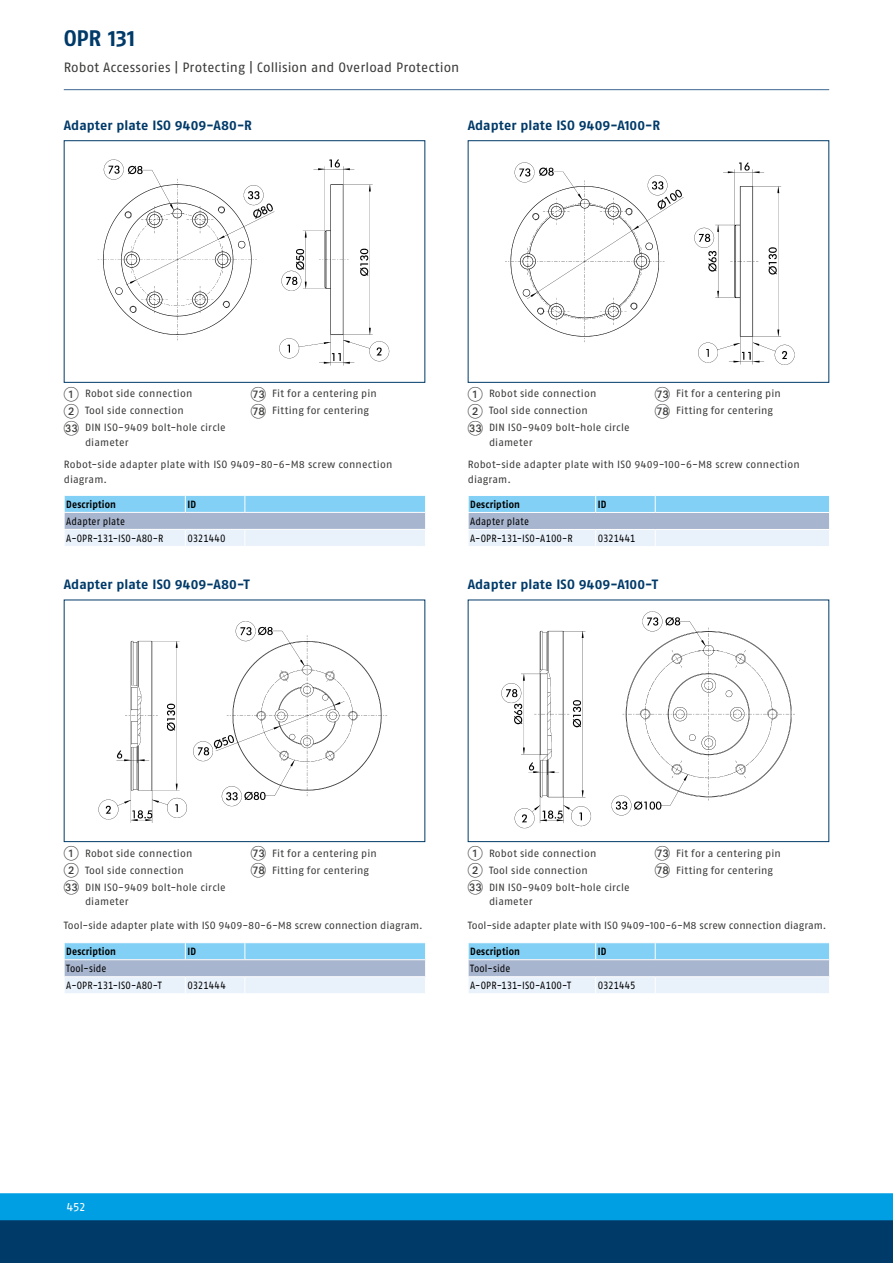
<style>
.page{position:relative;width:893px;height:1263px;background:#fff}
.page>*{position:absolute;margin:0;border:0;box-sizing:border-box;transform-origin:0 0}
.t1{font:700 22.5px "SCHUNK Fago Pro";color:#003a69}
.t2{font:700 13.5px "SCHUNK Fago Pro";letter-spacing:.005em;color:#003a69}
.t3{font:13.5px "SCHUNK Fago Pro";letter-spacing:.005em;color:#3b3b3a}
.t4{font:12px "SCHUNK Fago Pro";color:#fff}
.t5{font:10.5px/17px "SCHUNK Fago Pro";letter-spacing:.015em;color:#3b3b3a}
.t6{font:10.5px/17px "SCHUNK Fago Pro";letter-spacing:.01em;color:#000;scale:.9 1}
.t7{font:700 10.5px "SCHUNK Fago Pro";letter-spacing:.015em;color:#000;scale:.9 1}
.t8{font:10.5px "SCHUNK Fago Pro";letter-spacing:-.01em;color:#000;scale:.9 1}
.t9{font:10.5px "SCHUNK Fago Pro";letter-spacing:-.015em;color:#000;scale:.9 1}
.t10{font:10.5px "SCHUNK Fago Pro";letter-spacing:-.02em;color:#000;scale:.9 1}
.s1{font-family:"Deco Numbers LH Circle";font-size:15px}
</style>
<div class="page">
<div style="left:0;top:1202px;width:893px;height:61px;background:#003a69"></div>
<div style="left:0;top:1193px;width:893px;height:27px;background:#009ee3"></div>
<hr style="left:64px;top:89px;width:765px;height:1px;background:#3e6791">
<div style="left:64px;top:140px;width:361px;height:243px;border:1px solid #003a69"></div>
<img style="left:97px;top:159px;width:293px;height:207px">
<svg style="left:64px;top:495px;width:361px;height:51px;background:#b4d4ea"></svg>
<hr style="left:64px;top:529px;width:121px;height:1px;background:#fff">
<hr style="left:185px;top:529px;width:60px;height:1px;background:#fff">
<hr style="left:245px;top:529px;width:181px;height:1px;background:#fff">
<div style="left:64px;top:600px;width:361px;height:242px;border:1px solid #003a69"></div>
<img style="left:98px;top:621px;width:290px;height:202px">
<svg style="left:64px;top:943px;width:362px;height:50px;background:#b3d3ea"></svg>
<hr style="left:64px;top:976px;width:121px;height:1px;background:#fff">
<hr style="left:185px;top:976px;width:60px;height:1px;background:#fff">
<hr style="left:245px;top:976px;width:181px;height:1px;background:#fff">
<div style="left:468px;top:140px;width:361px;height:243px;border:1px solid #003a69"></div>
<img style="left:505px;top:162px;width:290px;height:203px">
<svg style="left:468px;top:495px;width:361px;height:51px;background:#b4d3ea"></svg>
<hr style="left:468px;top:529px;width:128px;height:1px;background:#fff">
<hr style="left:596px;top:529px;width:59px;height:1px;background:#fff">
<hr style="left:655px;top:529px;width:175px;height:1px;background:#fff">
<div style="left:468px;top:600px;width:361px;height:242px;border:1px solid #003a69"></div>
<img style="left:501px;top:611px;width:294px;height:218px">
<svg style="left:468px;top:943px;width:362px;height:50px;background:#b3d3ea"></svg>
<hr style="left:468px;top:976px;width:128px;height:1px;background:#fff">
<hr style="left:596px;top:976px;width:59px;height:1px;background:#fff">
<hr style="left:655px;top:976px;width:175px;height:1px;background:#fff">
<h1 class="t1" style="left:64px;top:24px;width:73px">OPR 131</h1>
<p class="t3" style="left:64px;top:60px;width:397px">Robot Accessories | Protecting | Collision and Overload Protection</p>
<p class="t2" style="left:64px;top:117px;width:190px">Adapter plate ISO 9409-A80-R</p>
<p class="t2" style="left:468px;top:117px;width:194px">Adapter plate ISO 9409-A100-R</p>
<p class="t5" style="left:64px;top:385px;width:163px"><span class="s1">1</span> Robot side connection<br><span class="s1">2</span> Tool side connection<br><span class="s1">CM</span> DIN ISO-9409 bolt-hole circle</p>
<p class="t5" style="left:85px;top:434px;width:45px">diameter</p>
<p class="t5" style="left:251px;top:385px;width:128px"><span class="s1">GM</span> Fit for a centering pin<br><span class="s1">GR</span> Fitting for centering</p>
<p class="t5" style="left:468px;top:385px;width:163px"><span class="s1">1</span> Robot side connection<br><span class="s1">2</span> Tool side connection<br><span class="s1">CM</span> DIN ISO-9409 bolt-hole circle</p>
<p class="t5" style="left:489px;top:434px;width:45px">diameter</p>
<p class="t5" style="left:655px;top:385px;width:128px"><span class="s1">GM</span> Fit for a centering pin<br><span class="s1">GR</span> Fitting for centering</p>
<p class="t5" style="left:64px;top:458px;width:330px;line-height:14.2px">Robot-side adapter plate with ISO 9409-80-6-M8 screw connection diagram.</p>
<p class="t5" style="left:468px;top:458px;width:333px;line-height:14.2px">Robot-side adapter plate with ISO 9409-100-6-M8 screw connection diagram.</p>
<p class="t7" style="left:66px;top:498px;width:57px">Description</p>
<p class="t7" style="left:187px;top:498px;width:11px">ID</p>
<p class="t6" style="left:66px;top:513px;width:109px">Adapter plate<br>A-OPR-131-ISO-A80-R</p>
<p class="t8" style="left:187px;top:532px;width:44px">0321440</p>
<p class="t2" style="left:64px;top:576px;width:188px">Adapter plate ISO 9409-A80-T</p>
<p class="t7" style="left:470px;top:498px;width:57px">Description</p>
<p class="t7" style="left:598px;top:498px;width:11px">ID</p>
<p class="t6" style="left:470px;top:513px;width:115px">Adapter plate<br>A-OPR-131-ISO-A100-R</p>
<p class="t9" style="left:598px;top:532px;width:44px">0321441</p>
<p class="t2" style="left:468px;top:576px;width:192px">Adapter plate ISO 9409-A100-T</p>
<p class="t5" style="left:64px;top:844px;width:163px"><span class="s1">1</span> Robot side connection<br><span class="s1">2</span> Tool side connection<br><span class="s1">CM</span> DIN ISO-9409 bolt-hole circle</p>
<p class="t5" style="left:85px;top:893px;width:45px">diameter</p>
<p class="t5" style="left:251px;top:844px;width:128px"><span class="s1">GM</span> Fit for a centering pin<br><span class="s1">GR</span> Fitting for centering</p>
<p class="t5" style="left:468px;top:844px;width:163px"><span class="s1">1</span> Robot side connection<br><span class="s1">2</span> Tool side connection<br><span class="s1">CM</span> DIN ISO-9409 bolt-hole circle</p>
<p class="t5" style="left:489px;top:893px;width:45px">diameter</p>
<p class="t5" style="left:655px;top:844px;width:128px"><span class="s1">GM</span> Fit for a centering pin<br><span class="s1">GR</span> Fitting for centering</p>
<p class="t5" style="left:64px;top:916px;width:361px">Tool-side adapter plate with ISO 9409-80-6-M8 screw connection diagram.</p>
<p class="t5" style="left:468px;top:916px;width:360px">Tool-side adapter plate with ISO 9409-100-6-M8 screw connection diagram.</p>
<p class="t7" style="left:66px;top:945px;width:57px">Description</p>
<p class="t7" style="left:187px;top:945px;width:11px">ID</p>
<p class="t6" style="left:66px;top:960px;width:108px">Tool-side<br>A-OPR-131-ISO-A80-T</p>
<p class="t8" style="left:187px;top:979px;width:44px">0321444</p>
<p class="t7" style="left:470px;top:945px;width:57px">Description</p>
<p class="t7" style="left:598px;top:945px;width:11px">ID</p>
<p class="t6" style="left:470px;top:960px;width:114px">Tool-side<br>A-OPR-131-ISO-A100-T</p>
<p class="t10" style="left:598px;top:979px;width:43px">0321445</p>
<p class="t4" style="left:67px;top:1199px;width:20px">452</p>
</div>
